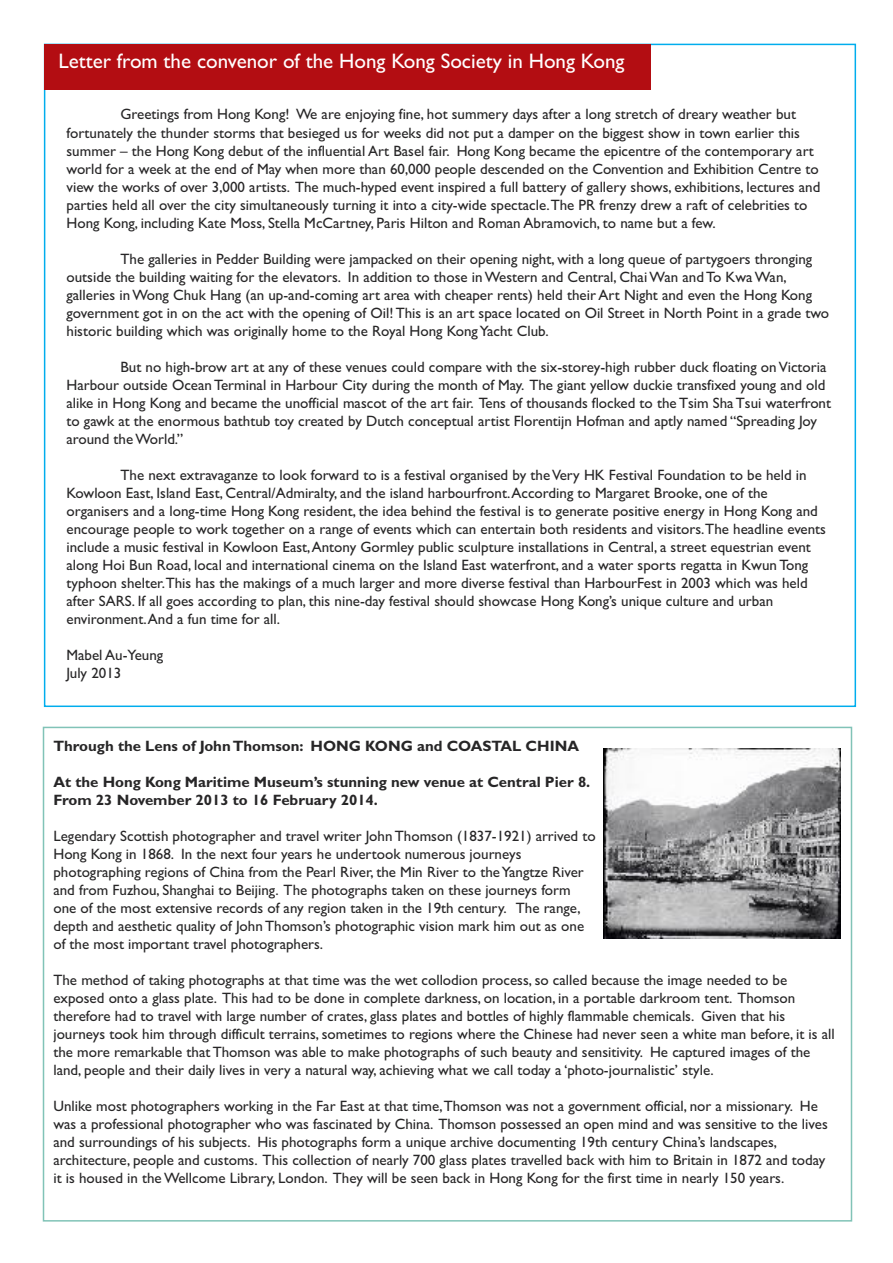
<style>
.page{position:relative;width:893px;height:1263px;background:#fff}
.page>*{position:absolute;margin:0;border:0;box-sizing:border-box;transform-origin:0 0}
.t1{font:21px "Gill Sans";color:#fff}
.t2{font:15px/18px "Gill Sans";color:#272627}
.t3{font:700 15px/18px "Gill Sans";color:#272627}
</style>
<div class="page">
<div style="left:44px;top:44px;width:607px;height:45px;background:#b30d12"></div>
<div style="left:598px;top:748px;width:242px;height:191px;background:linear-gradient(to bottom,#fff,#fff)"></div>
<img style="left:604px;top:748px;width:236px;height:190px">
<h1 class="t1" style="left:58px;top:48px;width:568px">Letter from the convenor of the Hong Kong Society in Hong Kong</h1>
<p class="t2" style="left:67px;top:105px;width:755px;text-indent:54px">Greetings from Hong Kong! We are enjoying fine, hot summery days after a long stretch of dreary weather but fortunately the thunder storms that besieged us for weeks did not put a damper on the biggest show in town earlier this summer – the Hong Kong debut of the influential Art Basel fair. Hong Kong became the epicentre of the contemporary art world for a week at the end of May when more than 60,000 people descended on the Convention and Exhibition Centre to view the works of over 3,000 artists. The much-hyped event inspired a full battery of gallery shows, exhibitions, lectures and parties held all over the city simultaneously turning it into a city-wide spectacle.The PR frenzy drew a raft of celebrities to Hong Kong, including Kate Moss, Stella McCartney, Paris Hilton and Roman Abramovich, to name but a few.</p>
<p class="t2" style="left:67px;top:250px;width:764px;text-indent:54px">The galleries in Pedder Building were jampacked on their opening night, with a long queue of partygoers thronging outside the building waiting for the elevators. In addition to those inWestern and Central, ChaiWan and To KwaWan, galleries inWong Chuk Hang (an up-and-coming art area with cheaper rents) held their Art Night and even the Hong Kong government got in on the act with the opening of Oil! This is an art space located on Oil Street in North Point in a grade two historic building which was originally home to the Royal Hong KongYacht Club.</p>
<p class="t2" style="left:67px;top:358px;width:766px;text-indent:54px">But no high-brow art at any of these venues could compare with the six-storey-high rubber duck floating onVictoria Harbour outside Ocean Terminal in Harbour City during the month of May. The giant yellow duckie transfixed young and old alike in Hong Kong and became the unofficial mascot of the art fair. Tens of thousands flocked to the Tsim Sha Tsui waterfront to gawk at the enormous bathtub toy created by Dutch conceptual artist Florentijn Hofman and aptly named “Spreading Joy around theWorld.”</p>
<p class="t2" style="left:67px;top:466px;width:761px;text-indent:54px">The next extravaganze to look forward to is a festival organised by theVery HK Festival Foundation to be held in Kowloon East, Island East, Central/Admiralty, and the island harbourfront.According to Margaret Brooke, one of the organisers and a long-time Hong Kong resident, the idea behind the festival is to generate positive energy in Hong Kong and encourage people to work together on a range of events which can entertain both residents and visitors.The headline events include a music festival in Kowloon East,Antony Gormley public sculpture installations in Central, a street equestrian event along Hoi Bun Road, local and international cinema on the Island East waterfront, and a water sports regatta in Kwun Tong typhoon shelter.This has the makings of a much larger and more diverse festival than HarbourFest in 2003 which was held after SARS. If all goes according to plan, this nine-day festival should showcase Hong Kong’s unique culture and urban environment.And a fun time for all.</p>
<p class="t2" style="left:67px;top:646px;width:98px">Mabel Au-Yeung<br>July 2013</p>
<p class="t3" style="left:53px;top:737px;width:527px">Through the Lens of JohnThomson: HONG KONG and COASTAL CHINA</p>
<p class="t3" style="left:53px;top:773px;width:538px">At the Hong Kong Maritime Museum’s stunning new venue at Central Pier 8.<br>From 23 November 2013 to 16 February 2014.</p>
<p class="t2" style="left:53px;top:827px;width:544px">Legendary Scottish photographer and travel writer John Thomson (1837-1921) arrived to Hong Kong in 1868. In the next four years he undertook numerous journeys photographing regions of China from the Pearl River, the Min River to theYangtze River and from Fuzhou, Shanghai to Beijing. The photographs taken on these journeys form one of the most extensive records of any region taken in the 19th century. The range, depth and aesthetic quality of John Thomson’s photographic vision mark him out as one of the most important travel photographers.</p>
<p class="t2" style="left:53px;top:971px;width:783px">The method of taking photographs at that time was the wet collodion process, so called because the image needed to be exposed onto a glass plate. This had to be done in complete darkness, on location, in a portable darkroom tent. Thomson therefore had to travel with large number of crates, glass plates and bottles of highly flammable chemicals. Given that his journeys took him through difficult terrains, sometimes to regions where the Chinese had never seen a white man before, it is all the more remarkable that Thomson was able to make photographs of such beauty and sensitivity. He captured images of the land, people and their daily lives in very a natural way, achieving what we call today a ‘photo-journalistic’ style.</p>
<p class="t2" style="left:53px;top:1097px;width:776px">Unlike most photographers working in the Far East at that time,Thomson was not a government official, nor a missionary. He was a professional photographer who was fascinated by China. Thomson possessed an open mind and was sensitive to the lives and surroundings of his subjects. His photographs form a unique archive documenting 19th century China’s landscapes, architecture, people and customs. This collection of nearly 700 glass plates travelled back with him to Britain in 1872 and today it is housed in theWellcome Library, London. They will be seen back in Hong Kong for the first time in nearly 150 years.</p>
</div>
